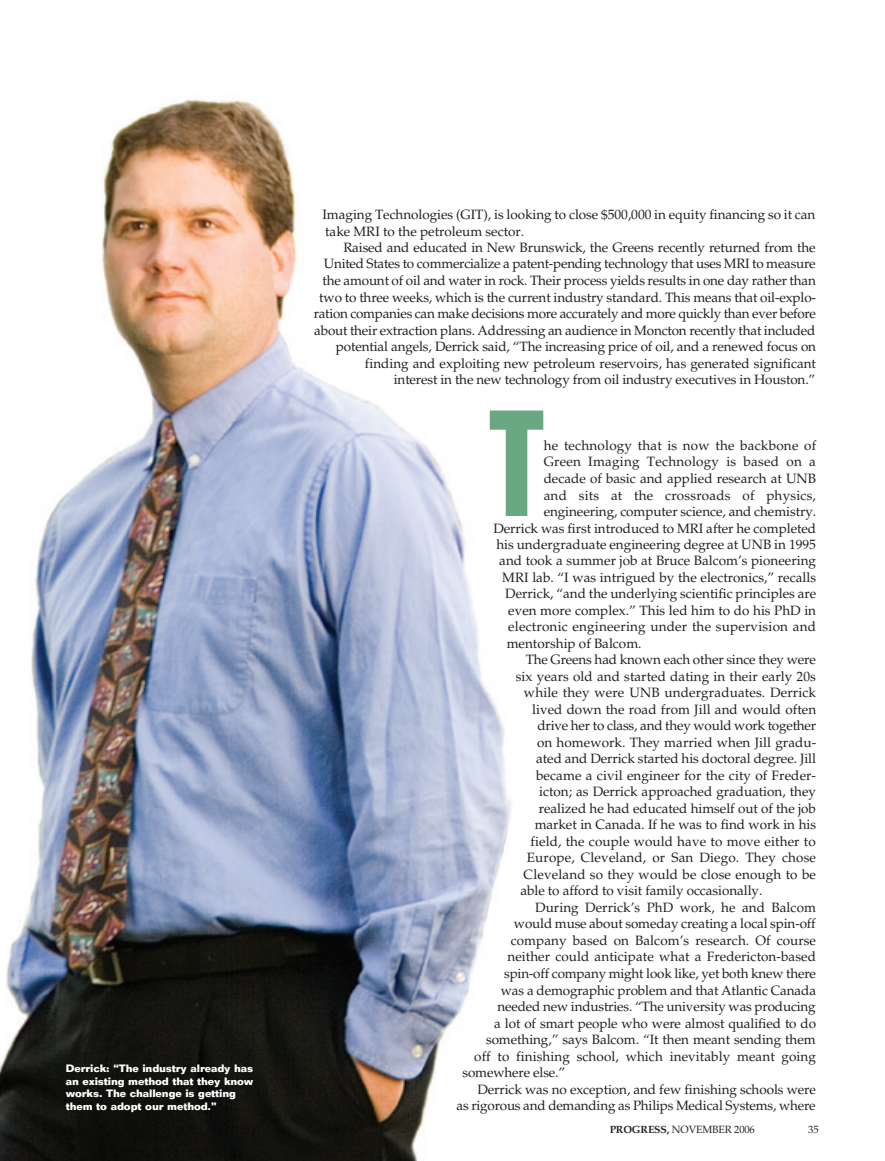
<style>
.page{position:relative;width:885px;height:1161px;background:#fff}
.page>*{position:absolute;margin:0;border:0;box-sizing:border-box;transform-origin:0 0}
.t1{font:700 condensed 147.75px "Folio";color:#6aa883}
.t2{font:13.5px/16.5px "Palatino";letter-spacing:-.005em;color:#231f20}
.t3{font:13.5px "Palatino";letter-spacing:.015em;color:#231f20}
.t4{font:700 10.5px/12.6px "Folio";letter-spacing:-.01em;color:#fff}
.t5{font:10.5px "Palatino";letter-spacing:-.015em;color:#231f20}
.s1{font-weight:700}
</style>
<div class="page">
<img style="left:0;top:99px;width:511px;height:1062px">
<p class="t4" style="left:66px;top:1063px;width:189px">Derrick: “The industry already has an existing method that they know works. The challenge is getting them to adopt our method.”</p>
<p class="t2" style="left:322px;top:208px;width:494px">Imaging Technologies (GIT), is looking to close $500,000 in equity financing so it can take MRI to the petroleum sector.</p>
<p class="t2" style="left:314px;top:241px;width:503px;text-align:right">Raised and educated in New Brunswick, the Greens recently returned from the United States to commercialize a patent-pending technology that uses MRI to measure the amount of oil and water in rock. Their process yields results in one day rather than two to three weeks, which is the current industry standard. This means that oil-explo&shy;ration companies can make decisions more accurately and more quickly than ever before about their extraction plans. Addressing an audience in Moncton recently that included potential angels, Derrick said, “The increasing price of oil, and a renewed focus on finding and exploiting new petroleum reservoirs, has generated significant<br>interest in the new technology from oil industry executives in Houston.”</p>
<h1 class="t1" style="left:489px;top:411px;width:56px">T</h1>
<p class="t3" style="left:543px;top:440px;width:274px">he technology that is now the backbone of</p>
<p class="t3" style="left:543px;top:457px;width:274px">Green Imaging Technology is based on a</p>
<p class="t2" style="left:543px;top:472px;width:274px">decade of basic and applied research at UNB</p>
<p class="t3" style="left:543px;top:490px;width:274px">and sits at the crossroads of physics,</p>
<p class="t2" style="left:543px;top:505px;width:274px">engineering, computer science, and chemistry.</p>
<p class="t2" style="left:493px;top:521px;width:324px">Derrick was first introduced to MRI after he completed</p>
<p class="t2" style="left:496px;top:538px;width:321px">his undergraduate engineering degree at UNB in 1995</p>
<p class="t2" style="left:499px;top:554px;width:318px">and took a summer job at Bruce Balcom’s pioneering</p>
<p class="t2" style="left:502px;top:571px;width:315px">MRI lab. “I was intrigued by the electronics,” recalls</p>
<p class="t2" style="left:505px;top:587px;width:312px">Derrick, “and the underlying scientific principles are</p>
<p class="t2" style="left:508px;top:604px;width:309px">even more complex.” This led him to do his PhD in</p>
<p class="t3" style="left:508px;top:622px;width:309px">electronic engineering under the supervision and</p>
<p class="t2" style="left:506px;top:637px;width:136px">mentorship of Balcom.</p>
<p class="t2" style="left:525px;top:653px;width:291px">The Greens had known each other since they were</p>
<p class="t2" style="left:515px;top:670px;width:301px">six years old and started dating in their early 20s</p>
<p class="t2" style="left:523px;top:686px;width:293px">while they were UNB undergraduates. Derrick</p>
<p class="t2" style="left:532px;top:703px;width:285px">lived down the road from Jill and would often</p>
<p class="t2" style="left:537px;top:719px;width:280px">drive her to class, and they would work together</p>
<p class="t2" style="left:537px;top:736px;width:280px">on homework. They married when Jill gradu-</p>
<p class="t2" style="left:536px;top:752px;width:281px">ated and Derrick started his doctoral degree. Jill</p>
<p class="t2" style="left:536px;top:769px;width:281px">became a civil engineer for the city of Freder-</p>
<p class="t2" style="left:539px;top:785px;width:278px">icton; as Derrick approached graduation, they</p>
<p class="t2" style="left:538px;top:802px;width:278px">realized he had educated himself out of the job</p>
<p class="t2" style="left:534px;top:818px;width:283px">market in Canada. If he was to find work in his</p>
<p class="t2" style="left:530px;top:835px;width:286px">field, the couple would have to move either to</p>
<p class="t2" style="left:526px;top:851px;width:290px">Europe, Cleveland, or San Diego. They chose</p>
<p class="t2" style="left:523px;top:868px;width:294px">Cleveland so they would be close enough to be</p>
<p class="t2" style="left:520px;top:884px;width:243px">able to afford to visit family occasionally.</p>
<p class="t2" style="left:535px;top:901px;width:282px">During Derrick’s PhD work, he and Balcom</p>
<p class="t2" style="left:513px;top:917px;width:303px">would muse about someday creating a local spin-off</p>
<p class="t2" style="left:510px;top:934px;width:307px">company based on Balcom’s research. Of course</p>
<p class="t2" style="left:507px;top:950px;width:310px">neither could anticipate what a Fredericton-based</p>
<p class="t2" style="left:504px;top:967px;width:313px">spin-off company might look like, yet both knew there</p>
<p class="t2" style="left:500px;top:983px;width:316px">was a demographic problem and that Atlantic Canada</p>
<p class="t2" style="left:497px;top:1000px;width:320px">needed new industries. “The university was producing</p>
<p class="t2" style="left:494px;top:1016px;width:323px">a lot of smart people who were almost qualified to do</p>
<p class="t2" style="left:486px;top:1033px;width:331px">something,” says Balcom. “It then meant sending them</p>
<p class="t2" style="left:474px;top:1049px;width:343px">off to finishing school, which inevitably meant going</p>
<p class="t2" style="left:462px;top:1066px;width:104px">somewhere else.”</p>
<p class="t2" style="left:477px;top:1082px;width:340px">Derrick was no exception, and few finishing schools were</p>
<p class="t2" style="left:456px;top:1099px;width:360px">as rigorous and demanding as Philips Medical Systems, where</p>
<p class="t5" style="left:609px;top:1125px;width:146px"><span class="s1">PROGRESS,</span> NOVEMBER 2006</p>
<p class="t5" style="left:807px;top:1125px;width:12px">35</p>
</div>
